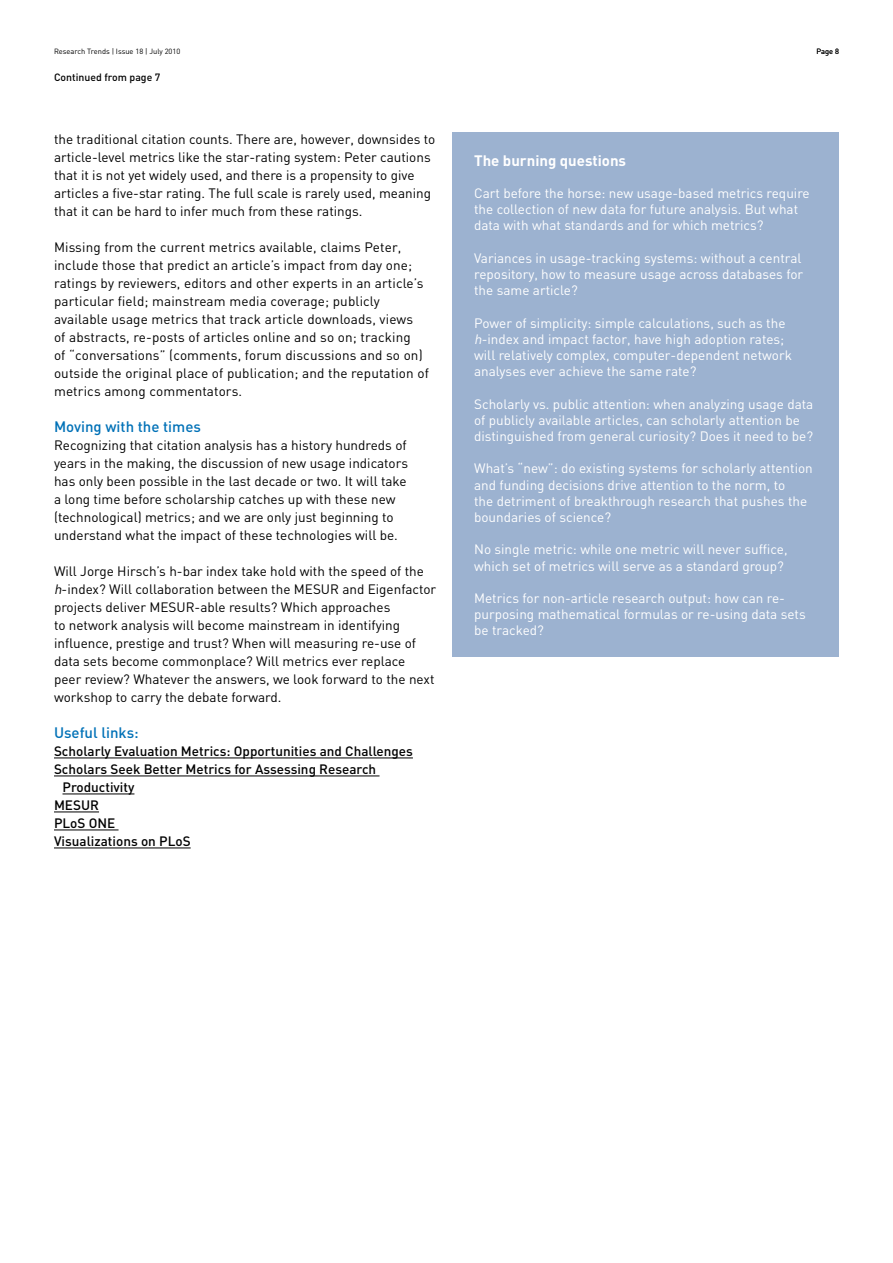
<style>
.page{position:relative;width:893px;height:1263px;background:#fff}
.page>*{position:absolute;margin:0;border:0;box-sizing:border-box;transform-origin:0 0}
.t1{font:500 15px "DIN";color:#0071b7}
.t2{font:700 15px "DIN";color:#fff}
.t3{font:13.5px/18px "DIN";color:#000}
.t4{font:13.5px/16.2px "DIN";color:#fff}
.t5{font:500 13.5px "DIN";color:#000}
.t6{font:500 10.5px "DIN";color:#000}
.t7{font:7.5px "DIN";color:#000}
.s1{font-style:italic}
</style>
<div class="page">
<hr style="left:54px;top:757px;width:359px;height:1px;background:#000">
<hr style="left:54px;top:775px;width:325px;height:1px;background:#000">
<hr style="left:63px;top:793px;width:71px;height:1px;background:#000">
<hr style="left:54px;top:811px;width:45px;height:1px;background:#000">
<hr style="left:54px;top:829px;width:65px;height:1px;background:#000">
<hr style="left:54px;top:847px;width:137px;height:1px;background:#000">
<div style="left:453px;top:132px;width:386px;height:525px;background:#9cb2d0"></div>
<p class="t7" style="left:54px;top:47px;width:128px">Research Trends | Issue 18 | July 2010</p>
<p class="t7" style="left:816px;top:47px;width:24px">Page 8</p>
<p class="t6" style="left:54px;top:70px;width:108px">Continued from page 7</p>
<p class="t3" style="left:54px;top:130px;width:383px">the traditional citation counts. There are, however, downsides to article-level metrics like the star-rating system: Peter cautions that it is not yet widely used, and there is a propensity to give articles a five-star rating. The full scale is rarely used, meaning that it can be hard to infer much from these ratings.</p>
<p class="t3" style="left:54px;top:238px;width:376px">Missing from the current metrics available, claims Peter, include those that predict an article’s impact from day one; ratings by reviewers, editors and other experts in an article’s particular field; mainstream media coverage; publicly available usage metrics that track article downloads, views<br>of abstracts, re-posts of articles online and so on; tracking<br>of “conversations” (comments, forum discussions and so on) outside the original place of publication; and the reputation of metrics among commentators.</p>
<p class="t1" style="left:54px;top:417px;width:148px">Moving with the times</p>
<p class="t3" style="left:54px;top:436px;width:356px">Recognizing that citation analysis has a history hundreds of years in the making, the discussion of new usage indicators has only been possible in the last decade or two. It will take a long time before scholarship catches up with these new (technological) metrics; and we are only just beginning to understand what the impact of these technologies will be.</p>
<p class="t3" style="left:54px;top:562px;width:384px">Will Jorge Hirsch’s h-bar index take hold with the speed of the <span class="s1">h</span>-index? Will collaboration between the MESUR and Eigenfactor projects deliver MESUR-able results? Which approaches<br>to network analysis will become mainstream in identifying influence, prestige and trust? When will measuring re-use of data sets become commonplace? Will metrics ever replace<br>peer review? Whatever the answers, we look forward to the next workshop to carry the debate forward.</p>
<p class="t1" style="left:54px;top:723px;width:86px">Useful links:</p>
<p class="t5" style="left:54px;top:743px;width:360px">Scholarly Evaluation Metrics: Opportunities and Challenges</p>
<p class="t5" style="left:54px;top:760px;width:324px">Scholars Seek Better Metrics for Assessing Research</p>
<p class="t5" style="left:63px;top:778px;width:73px">Productivity</p>
<p class="t5" style="left:54px;top:796px;width:47px">MESUR</p>
<p class="t5" style="left:54px;top:814px;width:63px">PLoS ONE</p>
<p class="t5" style="left:54px;top:832px;width:138px">Visualizations on PLoS</p>
<p class="t2" style="left:474px;top:150px;width:153px">The burning questions</p>
<p class="t4" style="left:474px;top:185px;width:337px">Cart before the horse: new usage-based metrics require the collection of new data for future analysis. But what data with what standards and for which metrics?</p>
<p class="t4" style="left:474px;top:250px;width:331px">Variances in usage-tracking systems: without a central repository, how to measure usage across databases for the same article?</p>
<p class="t4" style="left:474px;top:314px;width:319px">Power of simplicity: simple calculations, such as the <span class="s1">h</span>-index and impact factor, have high adoption rates; will relatively complex, computer-dependent network analyses ever achieve the same rate?</p>
<p class="t4" style="left:474px;top:395px;width:341px">Scholarly vs. public attention: when analyzing usage data of publicly available articles, can scholarly attention be distinguished from general curiosity? Does it need to be?</p>
<p class="t4" style="left:474px;top:460px;width:340px">What’s “new”: do existing systems for scholarly attention and funding decisions drive attention to the norm, to<br>the detriment of breakthrough research that pushes the boundaries of science?</p>
<p class="t4" style="left:474px;top:541px;width:315px">No single metric: while one metric will never suffice, which set of metrics will serve as a standard group?</p>
<p class="t4" style="left:474px;top:590px;width:333px">Metrics for non-article research output: how can re&shy;purposing mathematical formulas or re-using data sets be tracked?</p>
</div>
